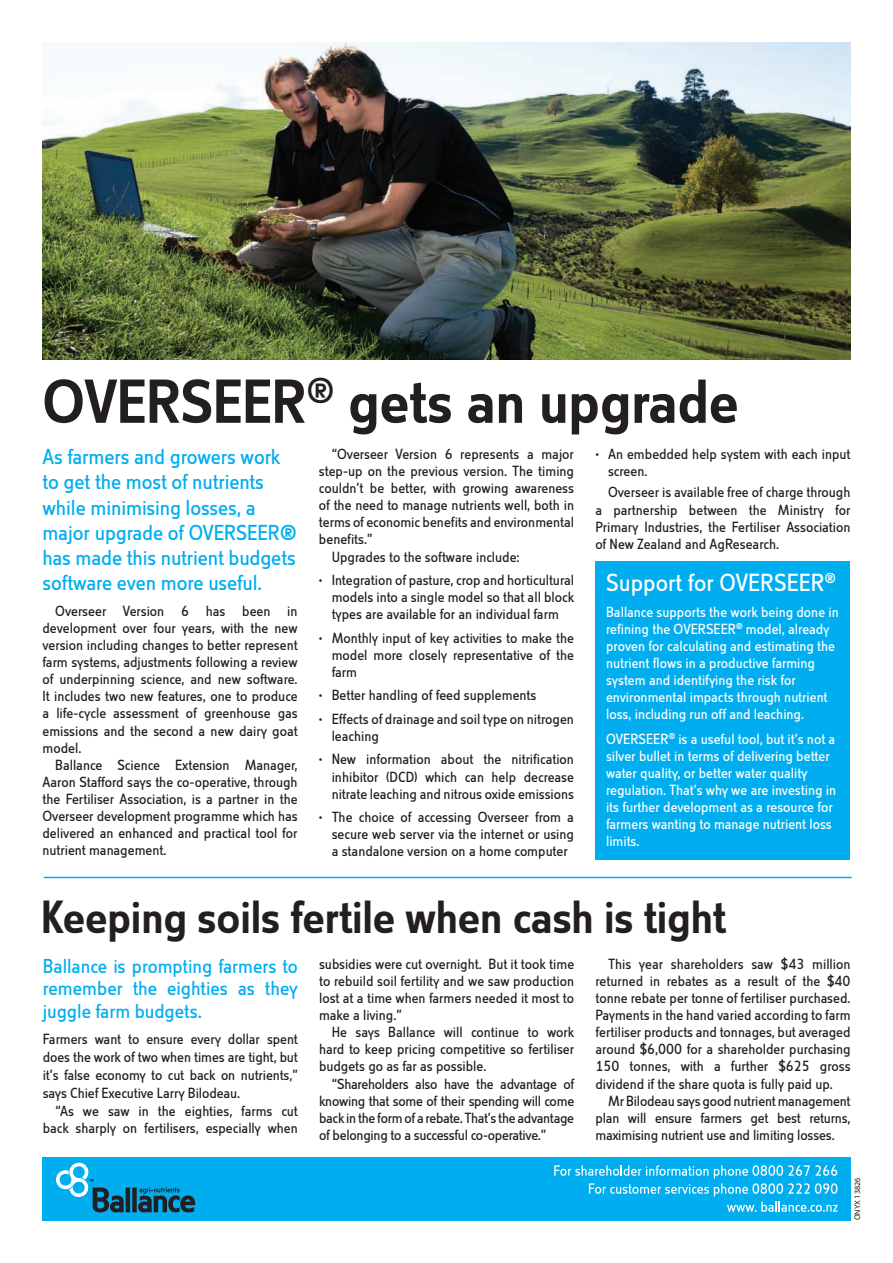
<style>
.page{position:relative;width:893px;height:1263px;background:#fff}
.page>*{position:absolute;margin:0;border:0;box-sizing:border-box;transform-origin:0 0}
.t1{font:500 60px "Cst Berlin West";letter-spacing:-.005em;color:#231f20}
.t2{font:500 45px "Cst Berlin West";letter-spacing:-.005em;color:#231f20}
.t3{font:24px "Cst Berlin West Regular Tf";color:#fff}
.t4{font:21px/25.2px "Cst Berlin West Regular Tf";letter-spacing:-.005em;color:#00aeef}
.t5{font:19.5px/22.5px "Cst Berlin West Regular Tf";color:#00aeef;text-align:justify}
.t6{font:14.25px/17.1px "Cst Berlin West Regular Tf";color:#231f20;text-align:justify}
.t7{font:14.25px/17.1px "Cst Berlin West Regular Tf";color:#fff}
.t8{font:14.25px/18px "Cst Berlin West";letter-spacing:-.005em;color:#231f20;text-align:justify}
.t9{font:8.25px "Myriad Pro";color:#231f20}
</style>
<div class="page">
<div style="left:42px;top:1157px;width:808px;height:63px;background:#00aeef"></div>
<svg style="left:56px;top:1162px;width:139px;height:50px"></svg>
<svg style="left:554px;top:1165px;width:284px;height:47px"></svg>
<hr style="left:44px;top:877px;width:808px;height:1px;background:#00aeef">
<div style="left:595px;top:561px;width:255px;height:299px;background:#00aeef"></div>
<img style="left:43px;top:43px;width:807px;height:316px">
<h1 class="t1" style="left:43px;top:368px;width:698px">OVERSEER<sup>®</sup> gets an upgrade</h1>
<h3 class="t4" style="left:43px;top:444px;width:256px">As farmers and growers work to get the most of nutrients while minimising losses, a major upgrade of OVERSEER® has made this nutrient budgets software even more useful.</h3>
<p class="t6" style="left:43px;top:602px;width:257px;text-indent:13px">Overseer Version 6 has been in development over four years, with the new version including changes to better represent farm systems, adjustments following a review of underpinning science, and new software.<br>It includes two new features, one to produce a life-cycle assessment of greenhouse gas emissions and the second a new dairy goat model.</p>
<p class="t6" style="left:43px;top:756px;width:257px;text-indent:13px">Ballance Science Extension Manager, Aaron Stafford says the co-operative, through the Fertiliser Association, is a partner in the Overseer development programme which has delivered an enhanced and practical tool for nutrient management.</p>
<p class="t6" style="left:332px;top:445px;width:244px">“Overseer Version 6 represents a major</p>
<p class="t6" style="left:319px;top:463px;width:257px">step-up on the previous version. The timing</p>
<p class="t6" style="left:319px;top:480px;width:257px">couldn’t be better, with growing awareness</p>
<p class="t6" style="left:319px;top:497px;width:257px">of the need to manage nutrients well, both in</p>
<p class="t6" style="left:319px;top:514px;width:257px">terms of economic benefits and environmental</p>
<p class="t6" style="left:319px;top:531px;width:55px">benefits.”</p>
<p class="t6" style="left:332px;top:548px;width:189px">Upgrades to the software include:</p>
<p class="t6" style="left:332px;top:571px;width:244px;text-indent:-13px">• Integration of pasture, crop and horticultural models into a single model so that all block types are available for an individual farm</p>
<p class="t6" style="left:332px;top:629px;width:244px;text-indent:-13px">• Monthly input of key activities to make the model more closely representative of the farm</p>
<p class="t6" style="left:319px;top:687px;width:219px">• Better handling of feed supplements</p>
<p class="t6" style="left:332px;top:710px;width:244px;text-indent:-13px">• Effects of drainage and soil type on nitrogen leaching</p>
<p class="t6" style="left:332px;top:751px;width:244px;text-indent:-13px">• New information about the nitrification inhibitor (DCD) which can help decrease nitrate leaching and nitrous oxide emissions</p>
<p class="t6" style="left:332px;top:809px;width:244px;text-indent:-13px">• The choice of accessing Overseer from a secure web server via the internet or using a standalone version on a home computer</p>
<p class="t6" style="left:608px;top:445px;width:244px;text-indent:-13px">• An embedded help system with each input screen.</p>
<p class="t6" style="left:595px;top:484px;width:257px;text-indent:13px">Overseer is available free of charge through a partnership between the Ministry for Primary Industries, the Fertiliser Association of New Zealand and AgResearch.</p>
<h3 class="t3" style="left:606px;top:570px;width:231px">Support for OVERSEER<sup>®</sup></h3>
<p class="t7" style="left:606px;top:603px;width:234px">Ballance supports the work being done in refining the OVERSEER<sup>®</sup> model, already proven for calculating and estimating the nutrient flows in a productive farming system and identifying the risk for environmental impacts through nutrient loss, including run off and leaching.</p>
<p class="t7" style="left:606px;top:730px;width:232px">OVERSEER<sup>®</sup> is a useful tool, but it’s not a silver bullet in terms of delivering better water quality, or better water quality regulation. That’s why we are investing in its further development as a resource for farmers wanting to manage nutrient loss limits.</p>
<h2 class="t2" style="left:41px;top:892px;width:686px">Keeping soils fertile when cash is tight</h2>
<h3 class="t5" style="left:43px;top:955px;width:257px">Ballance is prompting farmers to remember the eighties as they juggle farm budgets.</h3>
<p class="t8" style="left:43px;top:1030px;width:257px">Farmers want to ensure every dollar spent does the work of two when times are tight, but it’s false economy to cut back on nutrients,” says Chief Executive Larry Bilodeau.</p>
<p class="t6" style="left:43px;top:1102px;width:257px;text-align:right">“As we saw in the eighties, farms cut back sharply on fertilisers, especially when</p>
<p class="t6" style="left:595px;top:955px;width:257px;text-indent:13px">This year shareholders saw $43 million returned in rebates as a result of the $40 tonne rebate per tonne of fertiliser purchased.<br>Payments in the hand varied according to farm fertiliser products and tonnages, but averaged around $6,000 for a shareholder purchasing 150 tonnes, with a further $625 gross dividend if the share quota is fully paid up.</p>
<p class="t6" style="left:595px;top:1092px;width:257px;text-indent:13px">Mr Bilodeau says good nutrient management plan will ensure farmers get best returns, maximising nutrient use and limiting losses.</p>
<p class="t6" style="left:319px;top:955px;width:257px">subsidies were cut overnight. But it took time to rebuild soil fertility and we saw production lost at a time when farmers needed it most to make a living.”</p>
<p class="t6" style="left:319px;top:1024px;width:257px;text-indent:13px">He says Ballance will continue to work hard to keep pricing competitive so fertiliser budgets go as far as possible.</p>
<p class="t6" style="left:319px;top:1075px;width:257px;text-indent:13px">“Shareholders also have the advantage of knowing that some of their spending will come back in the form of a rebate. That’s the advantage of belonging to a successful co-operative.”</p>
<p class="t9" style="left:852px;top:1220px;width:45px;rotate:-90deg">ONYX 13826</p>
</div>
